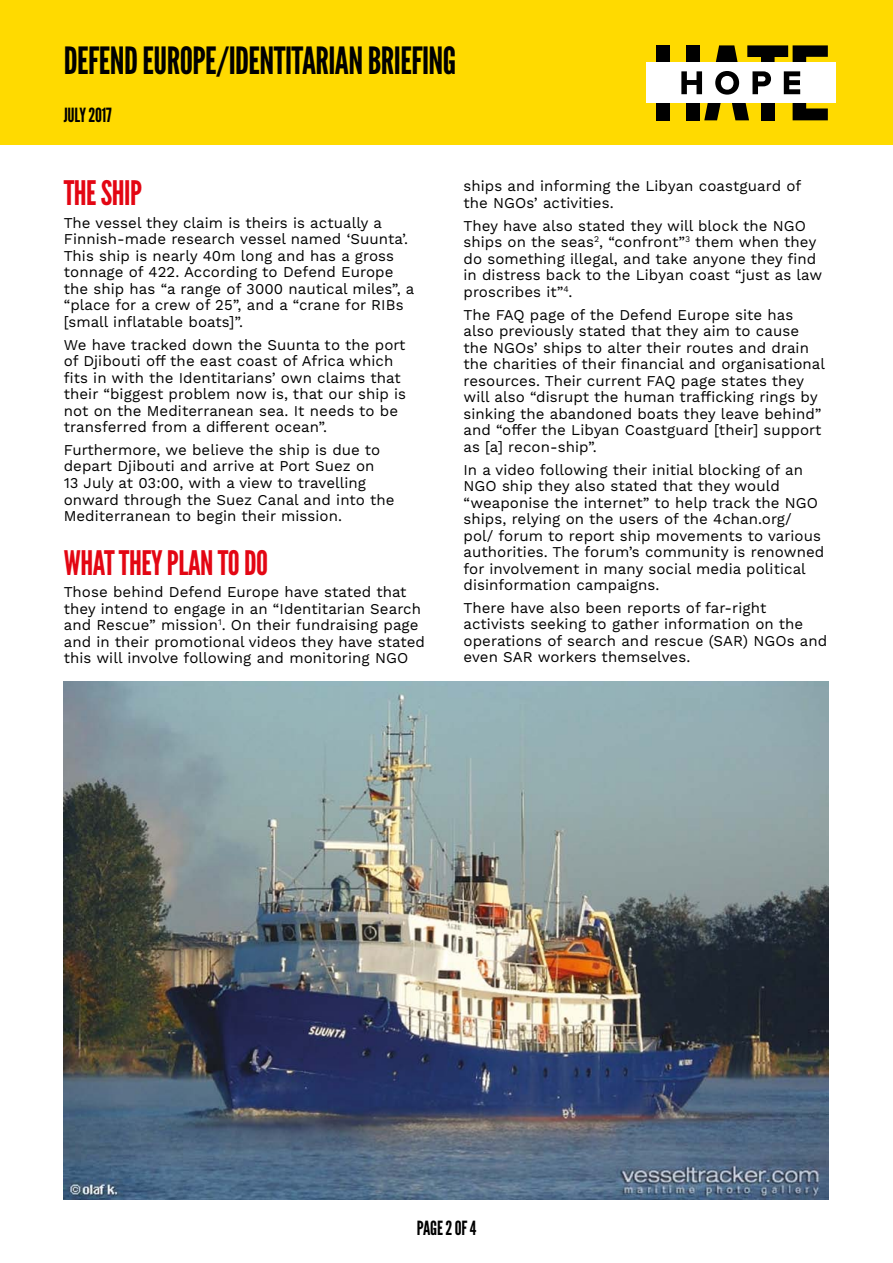
<style>
.page{position:relative;width:893px;height:1263px;background:#fff}
.page>*{position:absolute;margin:0;border:0;box-sizing:border-box;transform-origin:0 0}
.t1{font:37.5px "League Gothic";letter-spacing:-.015em;color:#000}
.t2{font:33.75px "League Gothic";letter-spacing:-.015em;color:#e30613}
.t3{font:19.5px "League Gothic";letter-spacing:-.015em;color:#000}
.t4{font:15px/16.5px "Work Sans";letter-spacing:.005em;color:#000}
</style>
<div class="page">
<div style="left:0;top:0;width:893px;height:145px;background:#ffda00"></div>
<div style="left:686px;top:45px;width:13px;height:18px;background:#000"></div>
<div style="left:656px;top:103px;width:14px;height:17px;background:#000"></div>
<div style="left:656px;top:45px;width:14px;height:18px;background:#000"></div>
<svg style="left:704px;top:103px;width:17px;height:17px"></svg>
<div style="left:686px;top:103px;width:13px;height:17px;background:#000"></div>
<svg style="left:732px;top:103px;width:17px;height:17px"></svg>
<svg style="left:716px;top:45px;width:22px;height:18px"></svg>
<div style="left:761px;top:103px;width:14px;height:17px;background:#000"></div>
<svg style="left:747px;top:45px;width:81px;height:18px"></svg>
<svg style="left:793px;top:103px;width:35px;height:17px"></svg>
<div style="left:646px;top:63px;width:190px;height:40px;background:#fff"></div>
<svg style="left:681px;top:71px;width:21px;height:23px"></svg>
<svg style="left:715px;top:71px;width:24px;height:24px"></svg>
<svg style="left:752px;top:71px;width:19px;height:23px"></svg>
<svg style="left:784px;top:71px;width:16px;height:23px"></svg>
<img style="left:64px;top:682px;width:765px;height:517px">
<h1 class="t1" style="left:64px;top:39px;width:394px">DEFEND EUROPE/IDENTITARIAN BRIEFING</h1>
<h3 class="t3" style="left:64px;top:104px;width:49px">JULY 2017</h3>
<h2 class="t2" style="left:64px;top:173px;width:80px">THE SHIP</h2>
<p class="t4" style="left:64px;top:215px;width:352px">The vessel they claim is theirs is actually a Finnish-made research vessel named ‘Suunta’.<br>This ship is nearly 40m long and has a gross tonnage of 422. According to Defend Europe the ship has “a range of 3000 nautical miles”, a “place for a crew of 25”, and a “crane for RIBs [small inflatable boats]”.</p>
<p class="t4" style="left:64px;top:337px;width:344px">We have tracked down the Suunta to the port of Djibouti off the east coast of Africa which fits in with the Identitarians’ own claims that their “biggest problem now is, that our ship is not on the Mediterranean sea. It needs to be transferred from a different ocean”.</p>
<p class="t4" style="left:64px;top:442px;width:332px">Furthermore, we believe the ship is due to depart Djibouti and arrive at Port Suez on<br>13 July at 03:00, with a view to travelling onward through the Suez Canal and into the Mediterranean to begin their mission.</p>
<h2 class="t2" style="left:64px;top:542px;width:206px">WHAT THEY PLAN TO DO</h2>
<p class="t4" style="left:64px;top:585px;width:363px">Those behind Defend Europe have stated that they intend to engage in an “Identitarian Search and Rescue” mission<sup>1</sup>. On their fundraising page and in their promotional videos they have stated this will involve following and monitoring NGO</p>
<p class="t4" style="left:463px;top:179px;width:339px">ships and informing the Libyan coastguard of the NGOs’ activities.</p>
<p class="t4" style="left:463px;top:218px;width:360px">They have also stated they will block the NGO ships on the seas<sup>2</sup>, “confront”<sup>3</sup> them when they do something illegal, and take anyone they find in distress back to the Libyan coast “just as law proscribes it”<sup>4</sup>.</p>
<p class="t4" style="left:463px;top:307px;width:363px">The FAQ page of the Defend Europe site has also previously stated that they aim to cause the NGOs’ ships to alter their routes and drain the charities of their financial and organisational resources. Their current FAQ page states they will also “disrupt the human trafficking rings by sinking the abandoned boats they leave behind” and “offer the Libyan Coastguard [their] support as [a] recon-ship”.</p>
<p class="t4" style="left:463px;top:462px;width:362px">In a video following their initial blocking of an NGO ship they also stated that they would “weaponise the internet” to help track the NGO ships, relying on the users of the 4chan.org/ pol/ forum to report ship movements to various authorities. The forum’s community is renowned for involvement in many social media political disinformation campaigns.</p>
<p class="t4" style="left:463px;top:600px;width:365px">There have also been reports of far-right activists seeking to gather information on the operations of search and rescue (SAR) NGOs and even SAR workers themselves.</p>
<h3 class="t3" style="left:417px;top:1216px;width:61px">PAGE 2 OF 4</h3>
</div>
